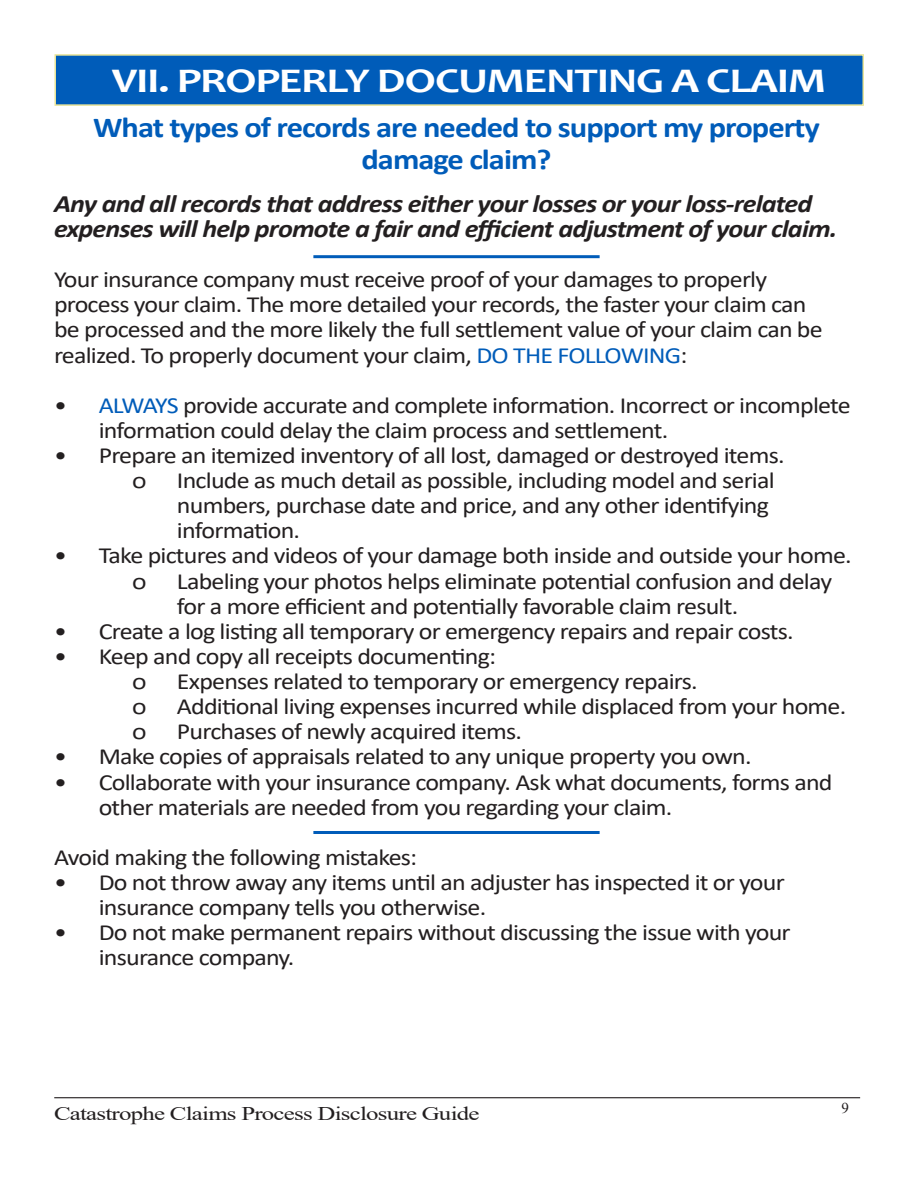
<style>
.page{position:relative;width:918px;height:1188px;background:#fff}
.page>*{position:absolute;margin:0;border:0;box-sizing:border-box;transform-origin:0 0}
.t1{font:700 34.8px "Candara";letter-spacing:-.03em;color:#fff;scale:1.29 1}
.text{font:700 28.95px/32.8px "Calibri";color:#005cb9;text-align:center;scale:1.12 1}
.text-2{font:italic 700 25.05px/25px "Calibri";letter-spacing:-.03em;color:#231f20;scale:1.12 1}
.text-3{font:23.25px/25px "Calibri";letter-spacing:-.03em;color:#231f20;scale:1.12 1}
.t2{font:19.35px "Times New Roman";letter-spacing:-.03em;color:#231f20;scale:1.29 1}
.t3{font:15px "Times New Roman";color:#231f20}
.s1{color:#005cb9}
</style>
<div class="page">
<div style="left:54px;top:54px;width:810px;height:52px;background:#005cb9;border:2px solid #eae599"></div>
<hr style="left:54px;top:1097px;width:806px;height:1px;background:#231f20">
<hr style="left:313px;top:255px;width:287px;height:3px;background:#005cb9">
<hr style="left:313px;top:831px;width:287px;height:3px;background:#005cb9">
<p class="t1" style="left:112px;top:59px;width:556px">VII. PROPERLY DOCUMENTING A CLAIM</p>
<p class="text" style="left:93px;top:110px;width:651px">What types of records are needed to support my property damage claim?</p>
<p class="text-2" style="left:54px;top:190px;width:701px">Any and all records that address either your losses or your loss-related expenses will help promote a fair and efficient adjustment of your claim.</p>
<p class="text-3" style="left:54px;top:266px;width:688px">Your insurance company must receive proof of your damages to properly process your claim. The more detailed your records, the faster your claim can be processed and the more likely the full settlement value of your claim can be realized. To properly document your claim, <span class="s1">DO THE FOLLOWING</span>:</p>
<p class="text-3" style="left:99px;top:392px;width:673px;text-indent:-45px">• <span class="s1">ALWAYS</span> provide accurate and complete information. Incorrect or incomplete information could delay the claim process and settlement.</p>
<p class="text-3" style="left:54px;top:442px;width:654px">• Prepare an itemized inventory of all lost, damaged or destroyed items.</p>
<p class="text-3" style="left:132px;top:467px;width:14px">ᴏ</p>
<p class="text-3" style="left:177px;top:467px;width:535px">Include as much detail as possible, including model and serial numbers, purchase date and price, and any other identifying information.</p>
<p class="text-3" style="left:54px;top:543px;width:714px">• Take pictures and videos of your damage both inside and outside your home.</p>
<p class="text-3" style="left:132px;top:568px;width:14px">ᴏ</p>
<p class="text-3" style="left:177px;top:568px;width:586px">Labeling your photos helps eliminate potential confusion and delay for a more efficient and potentially favorable claim result.</p>
<p class="text-3" style="left:54px;top:618px;width:662px">• Create a log listing all temporary or emergency repairs and repair costs.</p>
<p class="text-3" style="left:54px;top:643px;width:396px">• Keep and copy all receipts documenting:</p>
<p class="text-3" style="left:132px;top:668px;width:14px">ᴏ</p>
<p class="text-3" style="left:177px;top:668px;width:466px">Expenses related to temporary or emergency repairs.</p>
<p class="text-3" style="left:132px;top:693px;width:14px">ᴏ</p>
<p class="text-3" style="left:177px;top:693px;width:599px">Additional living expenses incurred while displaced from your home.</p>
<p class="text-3" style="left:132px;top:718px;width:14px">ᴏ</p>
<p class="text-3" style="left:177px;top:718px;width:310px">Purchases of newly acquired items.</p>
<p class="text-3" style="left:54px;top:744px;width:624px">• Make copies of appraisals related to any unique property you own.</p>
<p class="text-3" style="left:99px;top:769px;width:657px;text-indent:-45px">• Collaborate with your insurance company. Ask what documents, forms and other materials are needed from you regarding your claim.</p>
<p class="text-3" style="left:54px;top:844px;width:326px">Avoid making the following mistakes:</p>
<p class="text-3" style="left:99px;top:869px;width:614px;text-indent:-45px">• Do not throw away any items until an adjuster has inspected it or your insurance company tells you otherwise.</p>
<p class="text-3" style="left:99px;top:919px;width:619px;text-indent:-45px">• Do not make permanent repairs without discussing the issue with your insurance company.</p>
<p class="t2" style="left:54px;top:1099px;width:331px">Catastrophe Claims Process Disclosure Guide</p>
<p class="t3" style="left:842px;top:1098px;width:9px">9</p>
</div>
